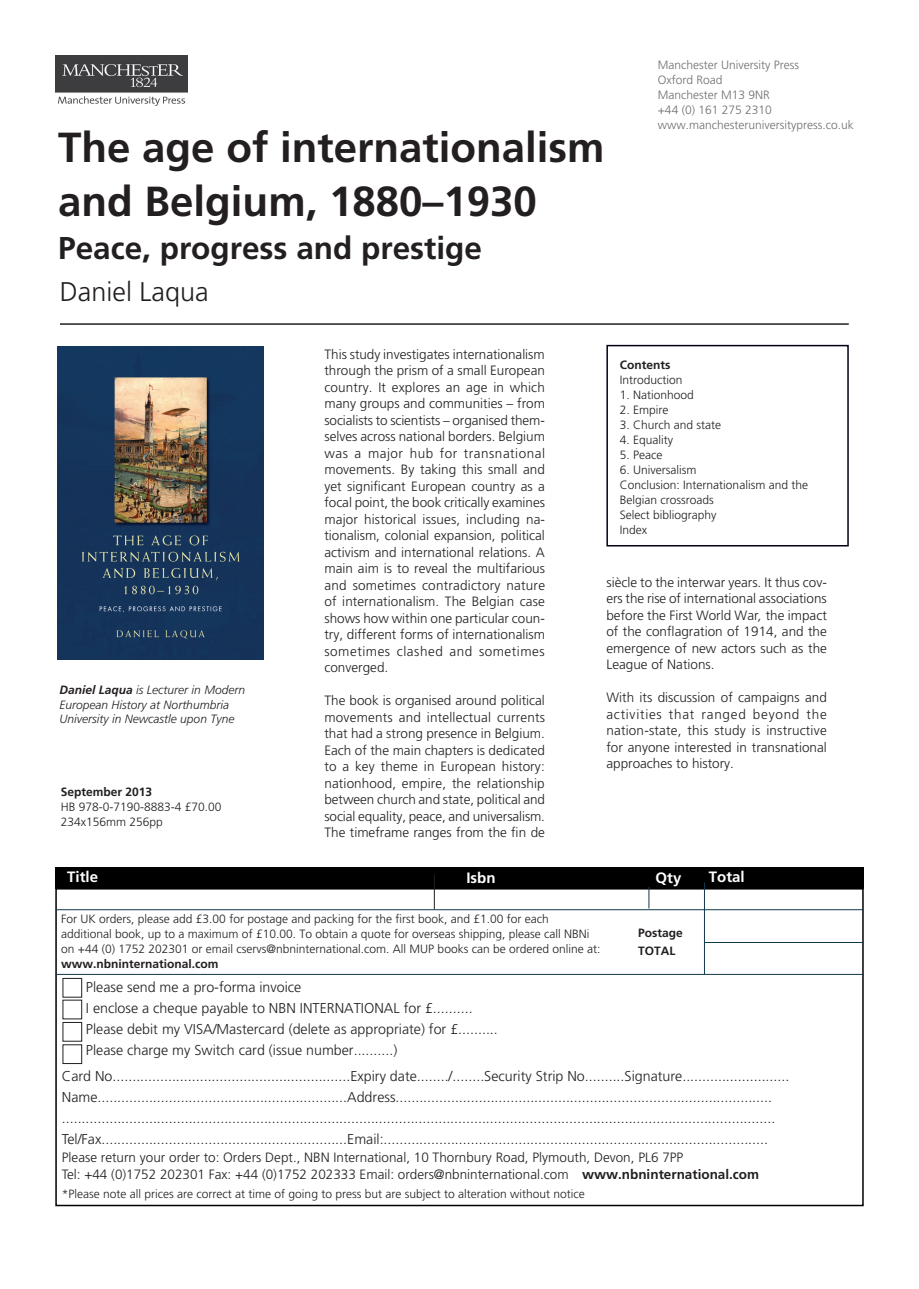
<style>
.page{position:relative;width:919px;height:1289px;background:#fff}
.page>*{position:absolute;margin:0;border:0;box-sizing:border-box;transform-origin:0 0}
.t1{font:700 42px/54px "Frutiger";color:#231f20}
.t2{font:700 31.5px "Frutiger";color:#231f20}
.t3{font:300 27px "Frutiger";color:#231f20}
.t4{font:700 15px "Frutiger";color:#fff}
.t5{font:300 14.25px/21px "Frutiger";color:#231f20}
.t6{font:300 13.5px/16.5px "Frutiger";color:#231f20;text-align:justify}
.t7{font:300 12px/15px "Frutiger";color:#231f20}
.t8{font:300 12px/15px "Frutiger";color:#6d6f71}
.t9{font:italic 300 12px/14.4px "Frutiger";color:#231f20}
.t10{font:700 12px/18px "Frutiger";color:#231f20}
.s1{font-weight:700}
.s2{font-style:italic}
</style>
<div class="page">
<div style="left:55px;top:867px;width:808px;height:22px;background:#000"></div>
<div style="left:55px;top:888px;width:808px;height:318px;border:2px solid #000"></div>
<hr style="left:55px;top:909px;width:808px;height:1px;background:#10394d">
<svg style="left:648px;top:887px;width:1px;height:21px"></svg>
<hr style="left:704px;top:882px;width:1px;height:92px;background:#10394d">
<hr style="left:704px;top:942px;width:159px;height:1px;background:#10394d">
<hr style="left:55px;top:974px;width:808px;height:1px;background:#10394d">
<div style="left:63px;top:978px;width:19px;height:19px;border:1px solid #231f20"></div>
<div style="left:63px;top:1022px;width:19px;height:19px;border:1px solid #231f20"></div>
<img style="left:55px;top:55px;width:132px;height:50px">
<hr style="left:434px;top:875px;width:1px;height:34px;background:#231f20">
<hr style="left:60px;top:323px;width:788px;height:2px;background:#231f20">
<div style="left:606px;top:345px;width:242px;height:201px;border:2px solid #000215"></div>
<img style="left:58px;top:347px;width:206px;height:312px">
<h1 class="t1" style="left:58px;top:120px;width:548px">The age of internationalism and Belgium, 1880–1930</h1>
<h2 class="t2" style="left:58px;top:230px;width:425px">Peace, progress and prestige</h2>
<h3 class="t3" style="left:60px;top:276px;width:150px">Daniel Laqua</h3>
<p class="t8" style="left:657px;top:57px;width:198px">Manchester University Press<br>Oxford Road<br>Manchester M13 9NR<br>+44 (0) 161 275 2310 www.manchesteruniversitypress.co.uk</p>
<p class="t9" style="left:60px;top:683px;width:187px"><span class="s1">Daniel Laqua</span> is Lecturer in Modern<br>European History at Northumbria<br>University in Newcastle upon Tyne</p>
<p class="t10" style="left:61px;top:782px;width:93px">September 2013</p>
<p class="t7" style="left:61px;top:798px;width:162px">HB 978-0-7190-8883-4 £70.00<br>234x156mm 256pp</p>
<p class="t6" style="left:324px;top:346px;width:222px">This study investigates internationalism through the prism of a small European country. It explores an age in which many groups and communities – from socialists to scientists – organised them&shy;selves across national borders. Belgium was a major hub for transnational movements. By taking this small and yet significant European country as a focal point, the book critically examines major historical issues, including na&shy;tionalism, colonial expansion, political activism and international relations. A main aim is to reveal the multifarious and sometimes contradictory nature of internationalism. The Belgian case shows how within one particular coun&shy;try, different forms of internationalism sometimes clashed and sometimes converged.</p>
<p class="t6" style="left:324px;top:692px;width:222px">The book is organised around political movements and intellectual currents that had a strong presence in Belgium.<br>Each of the main chapters is dedicated to a key theme in European history: nationhood, empire, the relationship between church and state, political and social equality, peace, and universalism.<br>The timeframe ranges from the fin de</p>
<p class="t10" style="left:620px;top:355px;width:52px">Contents</p>
<p class="t7" style="left:620px;top:372px;width:64px">Introduction</p>
<p class="t7" style="left:620px;top:387px;width:76px">1. Nationhood</p>
<p class="t7" style="left:620px;top:402px;width:50px">2. Empire</p>
<p class="t7" style="left:620px;top:417px;width:103px">3. Church and state</p>
<p class="t7" style="left:620px;top:432px;width:55px">4. Equality</p>
<p class="t7" style="left:620px;top:447px;width:44px">5. Peace</p>
<p class="t7" style="left:620px;top:462px;width:190px">6. Universalism<br>Conclusion: Internationalism and the<br>Belgian crossroads<br>Select bibliography<br>Index</p>
<p class="t6" style="left:606px;top:573px;width:222px">siècle to the interwar years. It thus cov&shy;ers the rise of international associations before the First World War<span class="s2">,</span> the impact of the conflagration of 1914, and the emergence of new actors such as the League of Nations.</p>
<p class="t6" style="left:606px;top:689px;width:222px">With its discussion of campaigns and activities that ranged beyond the nation-state, this study is instructive for anyone interested in transnational approaches to history.</p>
<p class="t4" style="left:67px;top:867px;width:32px">Title</p>
<p class="t4" style="left:466px;top:869px;width:31px">Isbn</p>
<p class="t7" style="left:61px;top:911px;width:540px">For UK orders, please add £3.00 for postage and packing for the first book, and £1.00 for each additional book, up to a maximum of £10.00. To obtain a quote for overseas shipping, please call NBNi on +44 (0) 1752 202301 or email cservs@nbninternational.com. All MUP books can be ordered online at:</p>
<p class="t10" style="left:61px;top:954px;width:159px">www.nbninternational.com</p>
<p class="t5" style="left:86px;top:976px;width:413px">Please send me a pro-forma invoice<br>I enclose a cheque payable to NBN INTERNATIONAL for £..........<br>Please debit my VISA/Mastercard (delete as appropriate) for £..........<br>Please charge my Switch card (issue number..........)</p>
<p class="t4" style="left:655px;top:869px;width:27px">Qty</p>
<p class="t10" style="left:638px;top:923px;width:46px">Postage<br>TOTAL</p>
<p class="t4" style="left:708px;top:867px;width:37px">Total</p>
<p class="t5" style="left:62px;top:1065px;width:729px">Card No............................................................Expiry date......../........Security Strip No..........Signature...........................<br>Name...............................................................Address............................................................................................... ....................................................................................................................................................................................<br>Tel/Fax..............................................................Email:.................................................................................................</p>
<p class="t6" style="left:62px;top:1148px;width:698px;line-height:17.2px">Please return your order to: Orders Dept., NBN International, 10 Thornbury Road, Plymouth, Devon, PL6 7PP<br>Tel: +44 (0)1752 202301 Fax: +44 (0)1752 202333 Email: orders@nbninternational.com <span class="s1">www.nbninternational.com</span></p>
<p class="t7" style="left:62px;top:1186px;width:524px">*Please note all prices are correct at time of going to press but are subject to alteration without notice</p>
</div>
